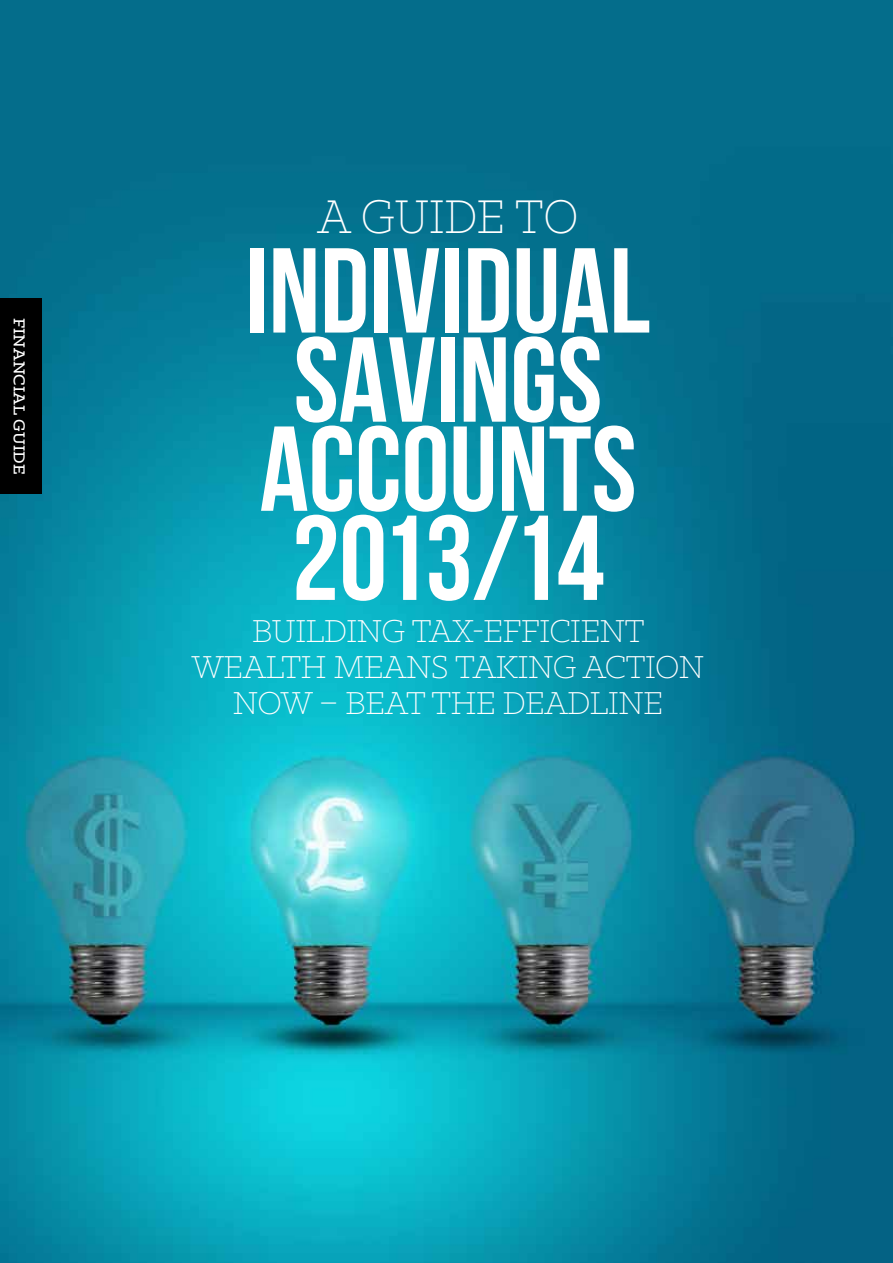
<style>
.page{position:relative;width:893px;height:1263px;background:#fff}
.page>*{position:absolute;margin:0;border:0;box-sizing:border-box;transform-origin:0 0}
.t1{font:120.45px/89.1px "Bebas Neue";color:#fff}
.t2{font:300 53.4px "Klinic Slab";color:#fff;scale:.93 1}
.t3{font:300 35.85px "Klinic Slab";letter-spacing:-.01em;color:#fff;scale:.96 1}
.t4{font:500 18px "Klinic Slab";letter-spacing:.01em;color:#fff}
</style>
<div class="page">
<img style="left:0;top:0;width:893px;height:1263px">
<div style="left:0;top:299px;width:41px;height:195px;background:#000"></div>
<p class="t4" style="left:31px;top:317px;width:158px;rotate:90deg">FINANCIAL GUIDE</p>
<h2 class="t2" style="left:317px;top:184px;width:282px">A GUIDE TO</h2>
<h1 class="t1" style="left:246px;top:243px;width:406px">INDIVIDUAL<br>SAVINGS<br>ACCOUNTS<br>2013/14</h1>
<p class="t3" style="left:252px;top:609px;width:409px">BUILDING TAX-EFFICIENT</p>
<p class="t3" style="left:192px;top:645px;width:535px">WEALTH MEANS TAKING ACTION</p>
<p class="t3" style="left:233px;top:681px;width:139px">NOW – BEAT</p>
<p class="t3" style="left:431px;top:681px;width:98px">THE DEAD</p>
<p class="t3" style="left:590px;top:681px;width:75px">LINE</p>
</div>
